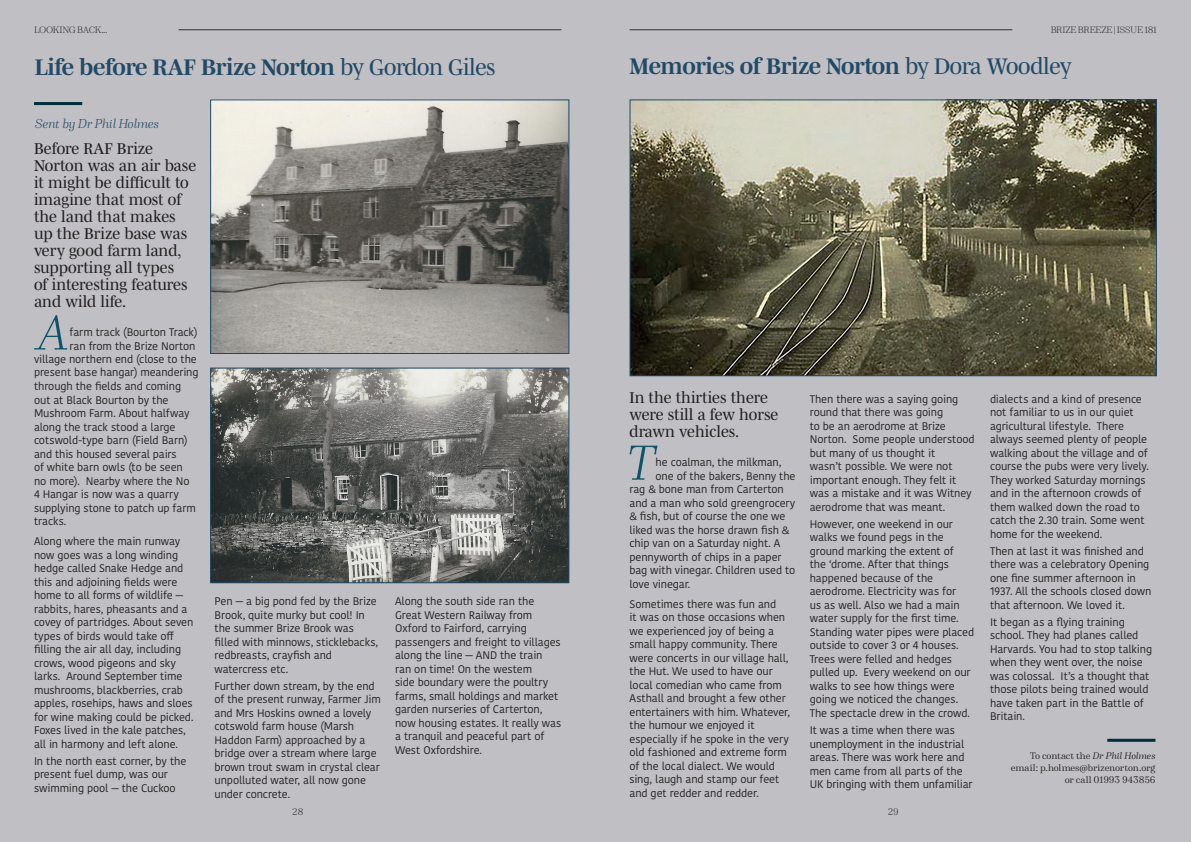
<style>
.page{position:relative;width:1191px;height:842px;background:#c0bfc3}
.page>*{position:absolute;margin:0;border:0;box-sizing:border-box;transform-origin:0 0}
.Drop_Cap{font:italic 300 51.1px "Winslow";color:#0d546a}
.Body_text{font:700 23px "Mencken Std";letter-spacing:-.02em;color:#214a67}
.Columns{font:16px/17px "Mencken Std";color:#231f20}
.t1{font:italic 300 13.5px "Winslow";letter-spacing:-.035em;color:#214a67}
.Body_text-2{font:11px/13.5px "Kohinoor Devanagari";letter-spacing:-.01em;color:#231f20}
.Drop_Cap-2{font:11px "Kohinoor Devanagari";letter-spacing:-.01em;color:#231f20}
.Body_text-3{font:10px/12px "Winslow";letter-spacing:-.01em;color:#231f20;text-align:right}
.t2{font:300 10px "Winslow";color:#312f30}
.t3{font:300 9.8px "Winslow";letter-spacing:-.03em;color:#312f30}
.s1{font-weight:400}
.s2{font-style:italic}
</style>
<div class="page">
<hr style="left:34px;top:102px;width:48px;height:3px;background:#002e3e">
<img style="left:212px;top:101px;width:355px;height:251px">
<div style="left:210px;top:99px;width:359px;height:255px;border:1px solid #214a67"></div>
<img style="left:212px;top:370px;width:355px;height:211px">
<div style="left:210px;top:368px;width:359px;height:215px;border:1px solid #214a67"></div>
<img style="left:631px;top:101px;width:524px;height:273px">
<div style="left:629px;top:99px;width:528px;height:277px;border:1px solid #214a67"></div>
<hr style="left:1107px;top:739px;width:48px;height:3px;background:#002e3e">
<hr style="left:179px;top:30px;width:382px;height:1px;background:#312f30">
<hr style="left:629px;top:30px;width:383px;height:1px;background:#312f30">
<p class="t3" style="left:34px;top:23px;width:75px">LOOKING BACK...</p>
<p class="t3" style="left:1050px;top:23px;width:108px">BRIZE BREEZE | ISSUE 181</p>
<p class="Body_text" style="left:35px;top:54px;width:462px">Life before RAF Brize Norton <span class="s1">by Gordon Giles</span></p>
<p class="Body_text" style="left:629px;top:53px;width:444px">Memories of Brize Norton <span class="s1">by Dora Woodley</span></p>
<p class="t1" style="left:35px;top:114px;width:126px">Sent by Dr Phil Holmes</p>
<p class="Columns" style="left:34px;top:140px;width:164px">Before RAF Brize<br>Norton was an air base it might be difficult to imagine that most of the land that makes up the Brize base was very good farm land, supporting all types<br>of interesting features and wild life.</p>
<p class="Drop_Cap" style="left:35px;top:295px;width:37px">A</p>
<p class="Drop_Cap-2" style="left:69px;top:326px;width:130px">farm track (Bourton Track)</p>
<p class="Drop_Cap-2" style="left:69px;top:339px;width:128px">ran from the Brize Norton</p>
<p class="Drop_Cap-2" style="left:34px;top:353px;width:164px">village northern end (close to the</p>
<p class="Drop_Cap-2" style="left:34px;top:366px;width:166px">present base hangar) meandering</p>
<p class="Drop_Cap-2" style="left:34px;top:380px;width:149px">through the fields and coming</p>
<p class="Drop_Cap-2" style="left:34px;top:393px;width:136px">out at Black Bourton by the</p>
<p class="Drop_Cap-2" style="left:34px;top:407px;width:157px">Mushroom Farm. About halfway</p>
<p class="Drop_Cap-2" style="left:34px;top:420px;width:143px">along the track stood a large</p>
<p class="Drop_Cap-2" style="left:34px;top:434px;width:155px">cotswold-type barn (Field Barn)</p>
<p class="Drop_Cap-2" style="left:34px;top:447px;width:144px">and this housed several pairs</p>
<p class="Drop_Cap-2" style="left:34px;top:461px;width:150px">of white barn owls (to be seen</p>
<p class="Drop_Cap-2" style="left:34px;top:474px;width:157px">no more). Nearby where the No</p>
<p class="Drop_Cap-2" style="left:34px;top:488px;width:146px">4 Hangar is now was a quarry</p>
<p class="Drop_Cap-2" style="left:34px;top:501px;width:163px">supplying stone to patch up farm</p>
<p class="Drop_Cap-2" style="left:34px;top:515px;width:34px">tracks.</p>
<p class="Body_text-2" style="left:34px;top:534px;width:161px">Along where the main runway now goes was a long winding hedge called Snake Hedge and this and adjoining fields were home to all forms of wildlife — rabbits, hares, pheasants and a covey of partridges. About seven types of birds would take off filling the air all day, including crows, wood pigeons and sky larks. Around September time mushrooms, blackberries, crab apples, rosehips, haws and sloes for wine making could be picked.<br>Foxes lived in the kale patches, all in harmony and left alone.</p>
<p class="Body_text-2" style="left:34px;top:754px;width:154px">In the north east corner, by the present fuel dump, was our swimming pool — the Cuckoo</p>
<p class="Body_text-2" style="left:214px;top:595px;width:165px">Pen — a big pond fed by the Brize<br>Brook, quite murky but cool! In the summer Brize Brook was filled with minnows, sticklebacks, redbreasts, crayfish and watercress etc.</p>
<p class="Body_text-2" style="left:214px;top:679px;width:168px">Further down stream, by the end of the present runway, Farmer Jim and Mrs Hoskins owned a lovely cotswold farm house (Marsh<br>Haddon Farm) approached by a bridge over a stream where large brown trout swam in crystal clear unpolluted water, all now gone under concrete.</p>
<p class="t2" style="left:292px;top:804px;width:13px">28</p>
<p class="Body_text-2" style="left:395px;top:595px;width:168px">Along the south side ran the<br>Great Western Railway from<br>Oxford to Fairford, carrying passengers and freight to villages along the line — AND the train ran on time! On the westem<br>side boundary were the poultry farms, small holdings and market garden nurseries of Carterton, now housing estates. It really was a tranquil and peaceful part of<br>West Oxfordshire.</p>
<p class="Columns" style="left:629px;top:389px;width:150px">In the thirties there were still a few horse drawn vehicles.</p>
<p class="Drop_Cap" style="left:625px;top:426px;width:30px">T</p>
<p class="Drop_Cap-2" style="left:655px;top:456px;width:127px">he coalman, the milkman,</p>
<p class="Drop_Cap-2" style="left:655px;top:469px;width:141px">one of the bakers, Benny the</p>
<p class="Drop_Cap-2" style="left:629px;top:483px;width:156px">rag &amp; bone man from Carterton</p>
<p class="Drop_Cap-2" style="left:629px;top:496px;width:167px">and a man who sold greengrocery</p>
<p class="Drop_Cap-2" style="left:629px;top:510px;width:157px">&amp; fish, but of course the one we</p>
<p class="Drop_Cap-2" style="left:629px;top:523px;width:161px">liked was the horse drawn fish &amp;</p>
<p class="Drop_Cap-2" style="left:629px;top:537px;width:152px">chip van on a Saturday night. A</p>
<p class="Drop_Cap-2" style="left:629px;top:550px;width:153px">pennyworth of chips in a paper</p>
<p class="Drop_Cap-2" style="left:629px;top:564px;width:167px">bag with vinegar. Children used to</p>
<p class="Drop_Cap-2" style="left:629px;top:577px;width:62px">love vinegar.</p>
<p class="Body_text-2" style="left:629px;top:597px;width:162px">Sometimes there was fun and<br>it was on those occasions when we experienced joy of being a small happy community. There were concerts in our village hall, the Hut. We used to have our local comedian who came from<br>Asthall and brought a few other entertainers with him. Whatever, the humour we enjoyed it especially if he spoke in the very old fashioned and extreme form of the local dialect. We would sing, laugh and stamp our feet and get redder and redder.</p>
<p class="Body_text-2" style="left:809px;top:392px;width:166px">Then there was a saying going round that there was going<br>to be an aerodrome at Brize<br>Norton. Some people understood but many of us thought it<br>wasn’t possible. We were not important enough. They felt it was a mistake and it was Witney aerodrome that was meant.</p>
<p class="Body_text-2" style="left:809px;top:517px;width:166px">However, one weekend in our walks we found pegs in the ground marking the extent of<br>the ‘drome. After that things happened because of the aerodrome. Electricity was for<br>us as well. Also we had a main water supply for the first time.<br>Standing water pipes were placed outside to cover 3 or 4 houses.<br>Trees were felled and hedges pulled up. Every weekend on our walks to see how things were going we noticed the changes.<br>The spectacle drew in the crowd.</p>
<p class="Body_text-2" style="left:809px;top:723px;width:164px">It was a time when there was unemployment in the industrial areas. There was work here and men came from all parts of the<br>UK bringing with them unfamiliar</p>
<p class="t2" style="left:887px;top:804px;width:13px">29</p>
<p class="Body_text-2" style="left:990px;top:392px;width:160px">dialects and a kind of presence not familiar to us in our quiet agricultural lifestyle. There always seemed plenty of people walking about the village and of course the pubs were very lively.<br>They worked Saturday mornings and in the afternoon crowds of them walked down the road to catch the 2.30 train. Some went home for the weekend.</p>
<p class="Body_text-2" style="left:990px;top:544px;width:163px">Then at last it was finished and there was a celebratory Opening one fine summer afternoon in<br>1937. All the schools closed down that afternoon. We loved it.</p>
<p class="Body_text-2" style="left:990px;top:615px;width:164px">It began as a flying training school. They had planes called<br>Harvards. You had to stop talking when they went over, the noise was colossal. It’s a thought that those pilots being trained would have taken part in the Battle of<br>Britain.</p>
<p class="Body_text-3" style="left:1010px;top:749px;width:146px">To contact the <span class="s2">Dr Phil Holmes </span>email: p.holmes@brizenorton.org or call 01993 943856</p>
</div>
